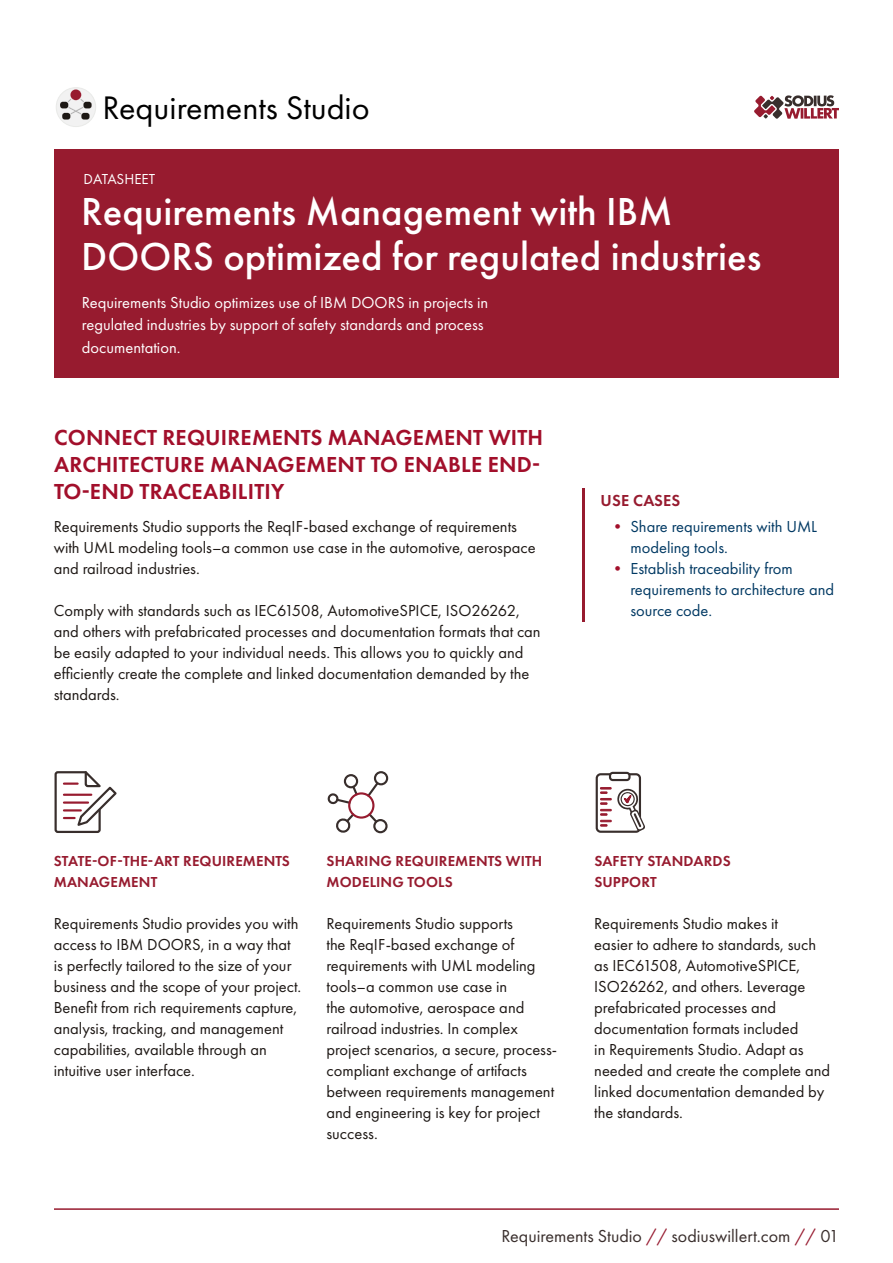
<style>
.page{position:relative;width:893px;height:1263px;background:#fff}
.page>*{position:absolute;margin:0;border:0;box-sizing:border-box;transform-origin:0 0}
.t1{font:500 40.5px/45px "Futura PT";color:#fff}
.t2{font:33.75px "Futura PT";color:#000}
.t3{font:600 22.5px/27px "Futura PT";letter-spacing:.01em;color:#a20f2b}
.t4{font:18px "Futura PT";color:#392e2c}
.t5{font:16.5px/21px "Futura PT";color:#1d1714}
.t6{font:16.5px/22.5px "Futura PT";color:#fff}
.t7{font:16.5px/21px "Futura PT";color:#003963}
.t8{font:600 16.5px "Futura PT";letter-spacing:.01em;color:#971b2f}
.t9{font:600 15px/21px "Futura PT";letter-spacing:.01em;color:#971b2f}
.t10{font:15px "Futura PT";color:#fff}
.s1{color:#a20f2b}
.s2{color:#971b30}
</style>
<div class="page">
<hr style="left:54px;top:1208px;width:785px;height:2px;background:#971b2f">
<div style="left:54px;top:149px;width:785px;height:228px;background:#971b2f"></div>
<svg style="left:754px;top:95px;width:85px;height:24px"></svg>
<hr style="left:583px;top:489px;width:2px;height:133px;background:#971b2f">
<div style="left:56px;top:88px;width:40px;height:39px;background:#f2f2f2;border-radius:50%"></div>
<div style="left:56px;top:88px;width:40px;height:39px;border:1px solid #e9eae8;border-radius:50%"></div>
<svg style="left:60px;top:89px;width:32px;height:31px"></svg>
<svg style="left:54px;top:771px;width:63px;height:62px"></svg>
<div style="left:374px;top:771px;width:14px;height:14px;border:2px solid #382e2c;border-radius:50%"></div>
<div style="left:373px;top:819px;width:15px;height:14px;border:2px solid #382e2c;border-radius:50%"></div>
<div style="left:344px;top:774px;width:14px;height:14px;border:2px solid #382e2c;border-radius:50%"></div>
<svg style="left:365px;top:780px;width:15px;height:19px"></svg>
<svg style="left:366px;top:811px;width:13px;height:13px"></svg>
<svg style="left:336px;top:811px;width:20px;height:22px"></svg>
<svg style="left:328px;top:784px;width:30px;height:21px"></svg>
<div style="left:348px;top:792px;width:26px;height:27px;border:2px solid #971b2f;border-radius:50%"></div>
<div style="left:596px;top:773px;width:45px;height:60px;border:2px solid #382e2c;border-radius:4px"></div>
<div style="left:610px;top:773px;width:19px;height:7px;background:#fff;border-radius:3px"></div>
<div style="left:609px;top:772px;width:22px;height:9px;border:2px solid #382e2c;border-radius:3px"></div>
<svg style="left:600px;top:787px;width:45px;height:44px"></svg>
<h2 class="t2" style="left:103px;top:88px;width:269px">Requirements Studio</h2>
<p class="t10" style="left:84px;top:170px;width:73px">DATASHEET</p>
<h1 class="t1" style="left:81px;top:189px;width:681px">Requirements Management with IBM<br>DOORS optimized for regulated industries</h1>
<p class="t6" style="left:82px;top:291px;width:408px">Requirements Studio optimizes use of IBM DOORS in projects in regulated industries by support of safety standards and process documentation.</p>
<h3 class="t3" style="left:54px;top:423px;width:491px">CONNECT REQUIREMENTS MANAGEMENT WITH<br>ARCHITECTURE MANAGEMENT TO ENABLE END-<br>TO-END TRACEABILITIY</h3>
<p class="t5" style="left:54px;top:516px;width:483px">Requirements Studio supports the ReqIF-based exchange of requirements with UML modeling tools–a common use case in the automotive, aerospace and railroad industries.</p>
<p class="t5" style="left:54px;top:600px;width:488px">Comply with standards such as IEC61508, AutomotiveSPICE, ISO26262, and others with prefabricated processes and documentation formats that can be easily adapted to your individual needs. This allows you to quickly and efficiently create the complete and linked documentation demanded by the standards.</p>
<p class="t8" style="left:600px;top:490px;width:81px">USE CASES</p>
<p class="t7" style="left:630px;top:515px;width:188px;text-indent:-21px"><span class="s1">•</span> Share requirements with UML modeling tools.</p>
<p class="t7" style="left:630px;top:557px;width:205px;text-indent:-21px"><span class="s1">•</span> Establish traceability from requirements to architecture and source code.</p>
<p class="t9" style="left:54px;top:850px;width:238px">STATE-OF-THE-ART REQUIREMENTS<br>MANAGEMENT</p>
<p class="t9" style="left:327px;top:850px;width:217px">SHARING REQUIREMENTS WITH<br>MODELING TOOLS</p>
<p class="t9" style="left:594px;top:850px;width:138px">SAFETY STANDARDS<br>SUPPORT</p>
<p class="t5" style="left:54px;top:913px;width:249px">Requirements Studio provides you with access to IBM DOORS, in a way that is perfectly tailored to the size of your business and the scope of your project.<br>Benefit from rich requirements capture, analysis, tracking, and management capabilities, available through an intuitive user interface.</p>
<p class="t5" style="left:326px;top:913px;width:232px">Requirements Studio supports<br>the ReqIF-based exchange of requirements with UML modeling tools–a common use case in<br>the automotive, aerospace and railroad industries. In complex project scenarios, a secure, process&shy;compliant exchange of artifacts between requirements management and engineering is key for project success.</p>
<p class="t5" style="left:594px;top:913px;width:237px">Requirements Studio makes it<br>easier to adhere to standards, such as IEC61508, AutomotiveSPICE,<br>ISO26262, and others. Leverage prefabricated processes and documentation formats included<br>in Requirements Studio. Adapt as needed and create the complete and linked documentation demanded by the standards.</p>
<p class="t4" style="left:502px;top:1226px;width:339px">Requirements Studio <span class="s2">//</span> sodiuswillert.com <span class="s2">//</span> 01</p>
</div>
